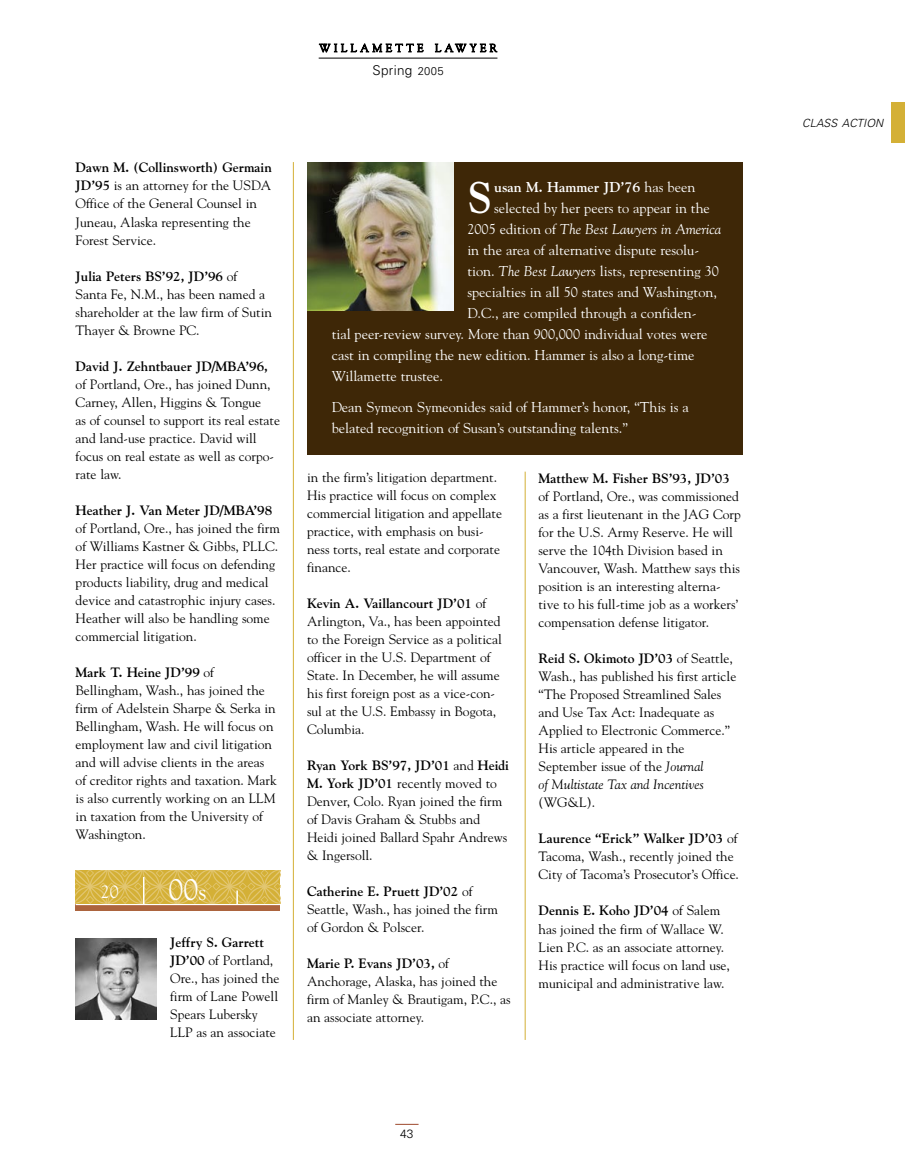
<style>
.page{position:relative;width:905px;height:1175px;background:#fff}
.page>*{position:absolute;margin:0;border:0;box-sizing:border-box;transform-origin:0 0}
.t1{font:700 44.1px "Goudy";color:#fff}
.t2{font:30px "Goudy";color:#fff}
.t3{font:18px "Goudy";color:#fff}
.t4{font:14.25px/21px "Goudy";color:#fff}
.t5{font:italic 14.25px "Goudy";color:#fff}
.t6{font:700 14.25px "Goudy";color:#fff}
.t7{font:13.5px/18px "Goudy";color:#000}
.t8{font:700 13.5px "Goudy";color:#000}
.t9{font:300 13.5px "Univers";letter-spacing:.025em;color:#000}
.t10{font:300 12px "Univers";color:#000}
.t11{font:italic 300 11.25px "Univers";color:#000}
.s1{font-size:11.25px}
.s2{font-weight:700}
.s3{font-size:24px}
.s4{font-weight:400}
.s5{font-style:normal}
.s6{font-style:italic}
</style>
<div class="page">
<svg style="left:76px;top:905px;width:204px;height:5px"></svg>
<svg style="left:76px;top:870px;width:204px;height:34px;background:#d8b74b"></svg>
<img style="left:76px;top:938px;width:81px;height:81px">
<div style="left:307px;top:162px;width:435px;height:292px;background:#3e2707"></div>
<img style="left:307px;top:162px;width:147px;height:149px">
<hr style="left:319px;top:58px;width:178px;height:1px;background:#000">
<svg style="left:319px;top:43px;width:104px;height:15px"></svg>
<svg style="left:435px;top:44px;width:62px;height:8px"></svg>
<svg style="left:395px;top:1124px;width:23px;height:1px"></svg>
<div style="left:891px;top:102px;width:13px;height:40px;background:#d4b036"></div>
<hr style="left:293px;top:162px;width:1px;height:877px;background:#d4b036">
<hr style="left:525px;top:471px;width:1px;height:568px;background:#d4b036">
<p class="t9" style="left:372px;top:62px;width:73px">Spring <span class="s1">2005</span></p>
<p class="t7" style="left:76px;top:158px;width:198px"><span class="s2">Dawn M. (Collinsworth) Germain<br>JD’95</span> is an attorney for the USDA<br>Office of the General Counsel in<br>Juneau, Alaska representing the<br>Forest Service.</p>
<p class="t7" style="left:76px;top:266px;width:198px"><span class="s2">Julia Peters BS’92, JD’96</span> of<br>Santa Fe, N.M., has been named a shareholder at the law firm of Sutin<br>Thayer &amp; Browne PC.</p>
<p class="t8" style="left:76px;top:357px;width:194px">David J. Zehntbauer JD/MBA’96,</p>
<p class="t7" style="left:76px;top:374px;width:206px">of Portland, Ore., has joined Dunn,<br>Carney, Allen, Higgins &amp; Tongue<br>as of counsel to support its real estate and land-use practice. David will focus on real estate as well as corpo&shy;rate law.</p>
<p class="t8" style="left:76px;top:501px;width:198px">Heather J. Van Meter JD/MBA’98</p>
<p class="t7" style="left:76px;top:518px;width:206px">of Portland, Ore., has joined the firm of Williams Kastner &amp; Gibbs, PLLC.<br>Her practice will focus on defending products liability, drug and medical device and catastrophic injury cases.<br>Heather will also be handling some commercial litigation.</p>
<p class="t7" style="left:76px;top:662px;width:203px"><span class="s2">Mark T. Heine JD’99</span> of<br>Bellingham, Wash., has joined the firm of Adelstein Sharpe &amp; Serka in<br>Bellingham, Wash. He will focus on employment law and civil litigation and will advise clients in the areas of creditor rights and taxation. Mark is also currently working on an LLM in taxation from the University of<br>Washington.</p>
<h3 class="t3" style="left:101px;top:880px;width:19px">20</h3>
<h2 class="t2" style="left:169px;top:871px;width:39px">00<span class="s3">s</span></h2>
<p class="t7" style="left:170px;top:932px;width:111px"><span class="s2">Jeffry S. Garrett<br>JD’00</span> of Portland,<br>Ore., has joined the firm of Lane Powell<br>Spears Lubersky<br>LLP as an associate</p>
<h1 class="t1" style="left:467px;top:170px;width:26px">S</h1>
<p class="t6" style="left:494px;top:178px;width:203px">usan M. Hammer JD’76 <span class="s4">has been</span></p>
<p class="t4" style="left:494px;top:197px;width:217px">selected by her peers to appear in the</p>
<p class="t5" style="left:467px;top:220px;width:255px"><span class="s5">2005 edition of</span> The Best Lawyers in America</p>
<p class="t4" style="left:467px;top:239px;width:233px">in the area of alternative dispute resolu-</p>
<p class="t4" style="left:467px;top:260px;width:253px">tion. <span class="s6">The Best Lawyers</span> lists, representing 30</p>
<p class="t4" style="left:467px;top:281px;width:251px">specialties in all 50 states and Washington,</p>
<p class="t4" style="left:467px;top:302px;width:230px">D.C., are compiled through a confiden-</p>
<p class="t4" style="left:331px;top:323px;width:377px">tial peer-review survey. More than 900,000 individual votes were</p>
<p class="t4" style="left:331px;top:344px;width:364px">cast in compiling the new edition. Hammer is also a long-time</p>
<p class="t4" style="left:331px;top:365px;width:113px">Willamette trustee.</p>
<p class="t4" style="left:331px;top:396px;width:359px">Dean Symeon Symeonides said of Hammer’s honor, “This is a belated recognition of Susan’s outstanding talents.”</p>
<p class="t7" style="left:307px;top:468px;width:196px">in the firm’s litigation department.<br>His practice will focus on complex commercial litigation and appellate practice, with emphasis on busi&shy;ness torts, real estate and corporate finance.</p>
<p class="t7" style="left:307px;top:594px;width:196px"><span class="s2">Kevin A. Vaillancourt JD’01</span> of<br>Arlington, Va., has been appointed to the Foreign Service as a political officer in the U.S. Department of<br>State. In December, he will assume his first foreign post as a vice-con&shy;sul at the U.S. Embassy in Bogota,<br>Columbia.</p>
<p class="t7" style="left:307px;top:756px;width:203px"><span class="s2">Ryan York BS’97, JD’01</span> and <span class="s2">Heidi<br>M. York JD’01</span> recently moved to<br>Denver, Colo. Ryan joined the firm of Davis Graham &amp; Stubbs and<br>Heidi joined Ballard Spahr Andrews &amp; Ingersoll.</p>
<p class="t7" style="left:307px;top:882px;width:192px"><span class="s2">Catherine E. Pruett JD’02</span> of<br>Seattle, Wash., has joined the firm of Gordon &amp; Polscer.</p>
<p class="t7" style="left:307px;top:954px;width:205px"><span class="s2">Marie P. Evans JD’03,</span> of<br>Anchorage, Alaska, has joined the firm of Manley &amp; Brautigam, P.C., as an associate attorney.</p>
<p class="t8" style="left:538px;top:470px;width:193px">Matthew M. Fisher BS’93, JD’03</p>
<p class="t7" style="left:538px;top:487px;width:204px">of Portland, Ore., was commissioned as a first lieutenant in the JAG Corp for the U.S. Army Reserve. He will serve the 104th Division based in Vancouver, Wash. Matthew says this position is an interesting alterna&shy;tive to his full-time job as a workers’ compensation defense litigator.</p>
<p class="t7" style="left:538px;top:649px;width:199px"><span class="s2">Reid S. Okimoto JD’03</span> of Seattle,<br>Wash., has published his first article “The Proposed Streamlined Sales and Use Tax Act: Inadequate as<br>Applied to Electronic Commerce.”<br>His article appeared in the<br>September issue of the <span class="s6">Journal<br>of Multistate Tax and Incentives</span></p>
<p class="t7" style="left:538px;top:793px;width:58px">(WG&amp;L).</p>
<p class="t7" style="left:538px;top:829px;width:202px"><span class="s2">Laurence “Erick” Walker JD’03</span> of<br>Tacoma, Wash., recently joined the<br>City of Tacoma’s Prosecutor’s Office.</p>
<p class="t7" style="left:538px;top:901px;width:193px"><span class="s2">Dennis E. Koho JD’04</span> of Salem has joined the firm of Wallace W.<br>Lien P.C. as an associate attorney.<br>His practice will focus on land use, municipal and administrative law.</p>
<p class="t10" style="left:400px;top:1126px;width:15px">43</p>
<p class="t11" style="left:802px;top:116px;width:82px">CLASS ACTION</p>
</div>
